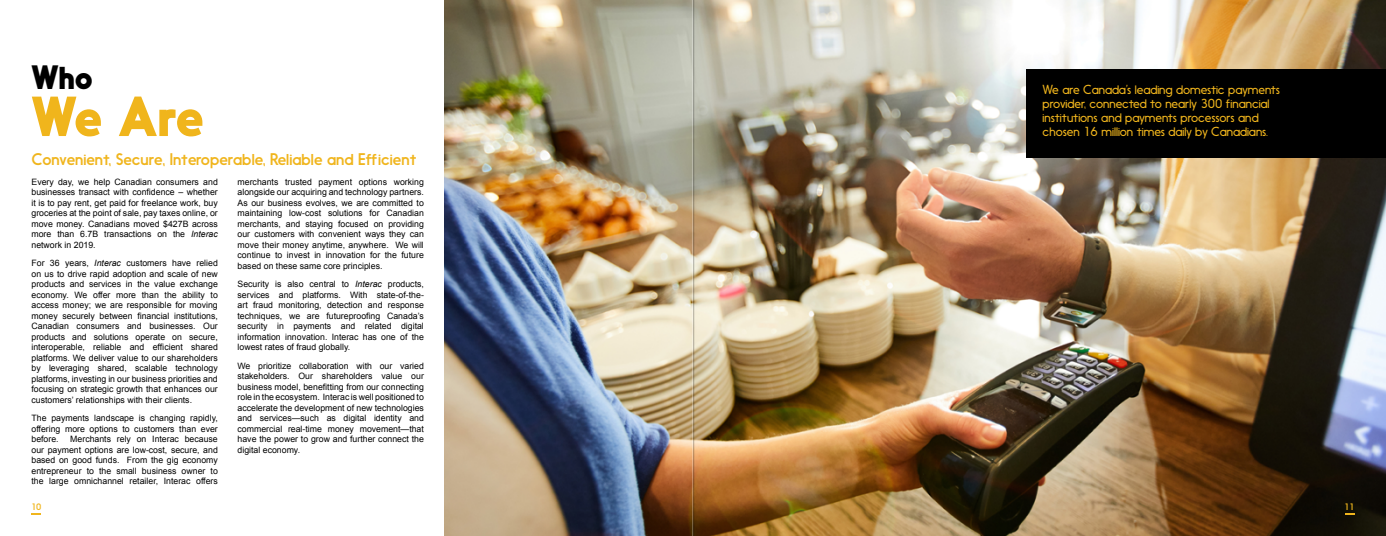
<style>
.page{position:relative;width:1386px;height:536px;background:#fff}
.page>*{position:absolute;margin:0;border:0;box-sizing:border-box;transform-origin:0 0}
.t1{font:900 52.5px "Tdlldj Nanami";color:#f0b51c}
.t2{font:900 31.5px "Tdlldj Nanami";color:#000}
.t3{font:15.75px "Kpnjgt Nanami";color:#f0b51d}
.t4{font:300 12.25px/14px "Xdtcyp Nanami";color:#f0b51d}
.t5{font:8.75px/10.5px "Bbhywb Arial";color:#000;text-align:justify}
.t6{font:8.75px "Kpnjgt Nanami";color:#f0b51d}
.s1{font-family:"Jtqvpp Arial";font-style:italic}
</style>
<div class="page">
<img style="left:445px;top:0;width:941px;height:536px">
<div style="left:1027px;top:69px;width:359px;height:89px;background:#000"></div>
<hr style="left:693px;top:0;width:1px;height:536px;background:#000">
<hr style="left:692px;top:0;width:1px;height:536px;background:#fff">
<h1 class="t2" style="left:32px;top:58px;width:63px">Who</h1>
<h1 class="t1" style="left:32px;top:85px;width:174px">We Are</h1>
<p class="t3" style="left:32px;top:150px;width:386px">Convenient, Secure, Interoperable, Reliable and Efficient</p>
<p class="t5" style="left:32px;top:176px;width:188px">Every day, we help Canadian consumers and businesses transact with confidence – whether it is to pay rent, get paid for freelance work, buy groceries at the point of sale, pay taxes online, or move money. Canadians moved $427B across more than 6.7B transactions on the <span class="s1">Interac </span>network in 2019.</p>
<p class="t5" style="left:32px;top:258px;width:188px">For 36 years, <span class="s1">Interac</span> customers have relied on us to drive rapid adoption and scale of new products and services in the value exchange economy. We offer more than the ability to access money; we are responsible for moving money securely between financial institutions, Canadian consumers and businesses. Our products and solutions operate on secure, interoperable, reliable and efficient shared platforms. We deliver value to our shareholders by leveraging shared, scalable technology platforms, investing in our business priorities and focusing on strategic growth that enhances our customers’ relationships with their clients.</p>
<p class="t5" style="left:32px;top:413px;width:188px">The payments landscape is changing rapidly, offering more options to customers than ever before.</p>
<p class="t5" style="left:238px;top:176px;width:188px">merchants trusted payment options working alongside our acquiring and technology partners.<br>As our business evolves, we are committed to maintaining low-cost solutions for Canadian merchants, and staying focused on providing our customers with convenient ways they can move their money anytime, anywhere. We will continue to invest in innovation for the future based on these same core principles.</p>
<p class="t5" style="left:238px;top:279px;width:188px">Security is also central to <span class="s1">Interac</span> products, services and platforms. With state-of-the&shy;art fraud monitoring, detection and response techniques, we are futureproofing Canada’s security in payments and related digital information innovation. Interac has one of the lowest rates of fraud globally.</p>
<p class="t5" style="left:238px;top:360px;width:188px">We prioritize collaboration with our varied stakeholders. Our shareholders value our business model, benefitting from our connecting role in the ecosystem. Interac is well positioned to accelerate the development of new technologies and services—such as digital identity and commercial real-time money movement—that have the power to grow and further connect the digital economy.</p>
<p class="t5" style="left:32px;top:434px;width:188px;text-indent:39px">Merchants rely on Interac because our payment options are low-cost, secure, and based on good funds. From the gig economy entrepreneur to the small business owner to the large omnichannel retailer, Interac offers</p>
<p class="t4" style="left:1043px;top:83px;width:239px">We are Canada’s leading domestic payments provider, connected to nearly 300 financial institutions and payments processors and chosen 16 million times daily by Canadians.</p>
<p class="t6" style="left:31px;top:501px;width:12px">10</p>
<p class="t6" style="left:1344px;top:501px;width:12px">11</p>
</div>
